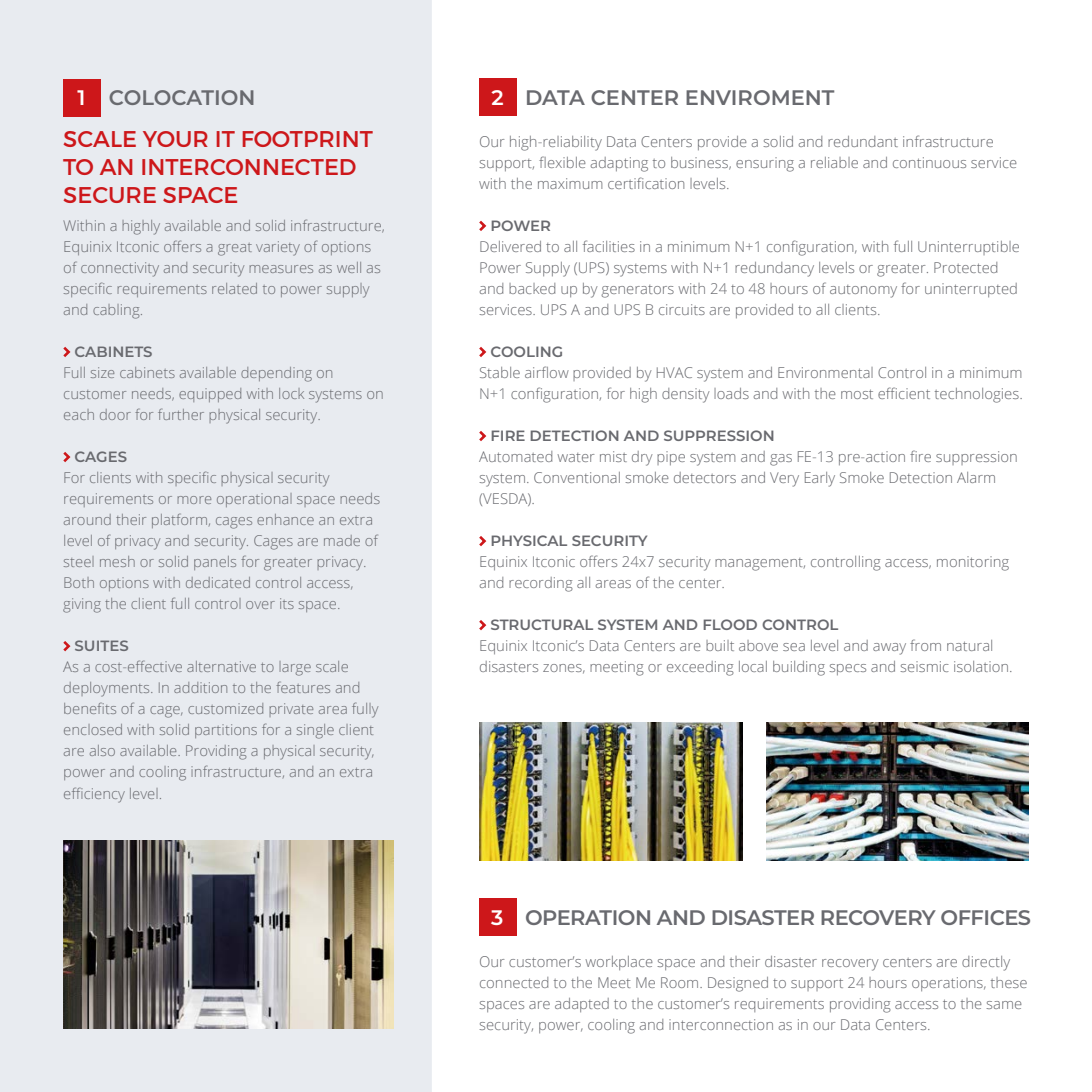
<style>
.page{position:relative;width:1092px;height:1092px;background:#fff}
.page>*{position:absolute;margin:0;border:0;box-sizing:border-box;transform-origin:0 0}
.t1{font:22.75px/28px "Montserrat";color:#cd171a}
.t2{font:600 21px "Montserrat";letter-spacing:-.025em;color:#696a6f}
.t3{font:600 21px "Montserrat";color:#696a6f}
.t4{font:300 14.88px/21px "Open Sans";color:#696a6f}
.t5{font:600 14.88px "Montserrat";color:#696a6f}
.s1{color:#fff}
</style>
<div class="page">
<div style="left:0;top:0;width:432px;height:1091px;background:#e8ebf0"></div>
<svg style="left:60px;top:344px;width:12px;height:16px"></svg>
<svg style="left:60px;top:449px;width:12px;height:16px"></svg>
<svg style="left:60px;top:638px;width:12px;height:16px"></svg>
<svg style="left:479px;top:220px;width:8px;height:11px"></svg>
<svg style="left:479px;top:347px;width:8px;height:10px"></svg>
<svg style="left:479px;top:431px;width:8px;height:10px"></svg>
<svg style="left:479px;top:536px;width:8px;height:11px"></svg>
<svg style="left:479px;top:620px;width:8px;height:11px"></svg>
<div style="left:63px;top:79px;width:37px;height:37px;background:#cd171a"></div>
<div style="left:479px;top:79px;width:37px;height:37px;background:#cd171a"></div>
<div style="left:479px;top:898px;width:37px;height:37px;background:#cd171a"></div>
<img style="left:766px;top:722px;width:262px;height:138px">
<img style="left:479px;top:722px;width:263px;height:138px">
<img style="left:63px;top:840px;width:330px;height:188px">
<h2 class="t3" style="left:77px;top:83px;width:180px"><span class="s1">1</span> COLOCATION</h2>
<h2 class="t3" style="left:491px;top:83px;width:344px"><span class="s1">2</span> DATA CENTER ENVIROMENT</h2>
<h1 class="t1" style="left:63px;top:125px;width:311px">SCALE YOUR IT FOOTPRINT<br>TO AN INTERCONNECTED<br>SECURE SPACE</h1>
<p class="t4" style="left:63px;top:215px;width:323px">Within a highly available and solid infrastructure, Equinix Itconic offers a great variety of options of connectivity and security measures as well as specific requirements related to power supply and cabling.</p>
<p class="t5" style="left:75px;top:341px;width:80px">CABINETS</p>
<p class="t4" style="left:63px;top:362px;width:322px">Full size cabinets available depending on customer needs, equipped with lock systems on each door for further physical security.</p>
<p class="t5" style="left:75px;top:446px;width:54px">CAGES</p>
<p class="t4" style="left:63px;top:467px;width:318px">For clients with specific physical security requirements or more operational space needs around their platform, cages enhance an extra level of privacy and security. Cages are made of steel mesh or solid panels for greater privacy.<br>Both options with dedicated control access, giving the client full control over its space.</p>
<p class="t5" style="left:75px;top:635px;width:56px">SUITES</p>
<p class="t4" style="left:63px;top:656px;width:317px">As a cost-effective alternative to large scale deployments. In addition to the features and benefits of a cage, customized private area fully enclosed with solid partitions for a single client are also available. Providing a physical security, power and cooling infrastructure, and an extra efficiency level.</p>
<p class="t4" style="left:479px;top:131px;width:539px">Our high-reliability Data Centers provide a solid and redundant infrastructure support, flexible adapting to business, ensuring a reliable and continuous service with the maximum certification levels.</p>
<p class="t5" style="left:490px;top:215px;width:62px">POWER</p>
<p class="t4" style="left:479px;top:236px;width:542px">Delivered to all facilities in a minimum N+1 configuration, with full Uninterruptible Power Supply (UPS) systems with N+1 redundancy levels or greater. Protected and backed up by generators with 24 to 48 hours of autonomy for uninterrupted services. UPS A and UPS B circuits are provided to all clients.</p>
<p class="t5" style="left:490px;top:341px;width:74px">COOLING</p>
<p class="t4" style="left:479px;top:362px;width:545px">Stable airflow provided by HVAC system and Environmental Control in a minimum<br>N+1 configuration, for high density loads and with the most efficient technologies.</p>
<p class="t5" style="left:490px;top:425px;width:286px">FIRE DETECTION AND SUPPRESSION</p>
<p class="t4" style="left:479px;top:446px;width:540px">Automated water mist dry pipe system and gas FE-13 pre-action fire suppression system. Conventional smoke detectors and Very Early Smoke Detection Alarm (VESDA).</p>
<p class="t5" style="left:490px;top:530px;width:159px">PHYSICAL SECURITY</p>
<p class="t4" style="left:479px;top:551px;width:531px">Equinix Itconic offers 24x7 security management, controlling access, monitoring and recording all areas of the center.</p>
<p class="t5" style="left:490px;top:614px;width:349px">STRUCTURAL SYSTEM AND FLOOD CONTROL</p>
<p class="t4" style="left:479px;top:635px;width:535px">Equinix Itconic’s Data Centers are built above sea level and away from natural disasters zones, meeting or exceeding local building specs and seismic isolation.</p>
<h2 class="t2" style="left:491px;top:902px;width:541px"><span class="s1">3</span> OPERATION AND DISASTER RECOVERY OFFICES</h2>
<p class="t4" style="left:479px;top:950px;width:550px">Our customer’s workplace space and their disaster recovery centers are directly connected to the Meet Me Room. Designed to support 24 hours operations, these spaces are adapted to the customer’s requirements providing access to the same security, power, cooling and interconnection as in our Data Centers.</p>
</div>
